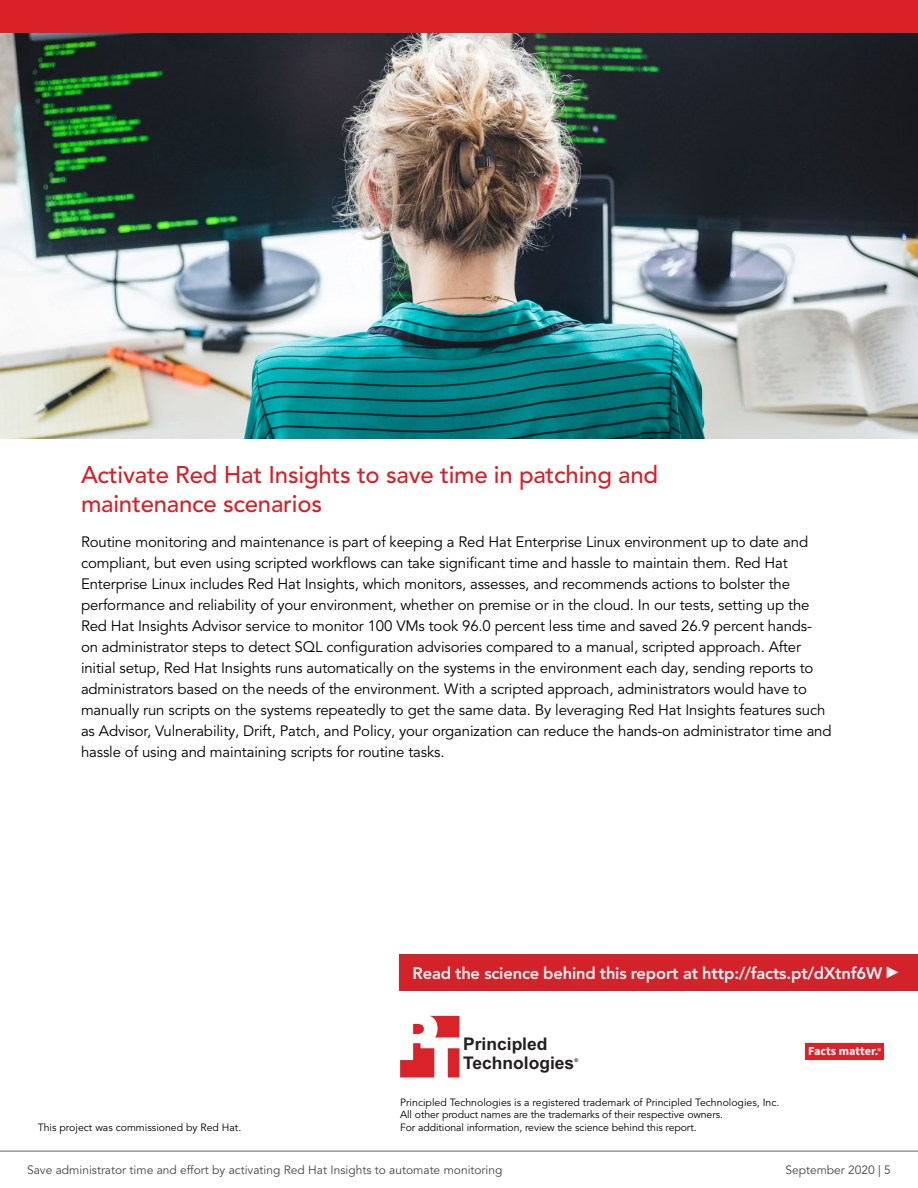
<style>
.page{position:relative;width:918px;height:1188px;background:#fff}
.page>*{position:absolute;margin:0;border:0;box-sizing:border-box;transform-origin:0 0}
.t1{font:500 24px/28.8px "Avenir LT Pro";letter-spacing:-.01em;color:#d2232a}
.t2{font:700 17.4px/18.6px "Arial";color:#231f20}
.t3{font:800 16.5px "Avenir LT Pro";letter-spacing:-.01em;color:#f1f1f2}
.t4{font:15px/21px "Avenir LT Pro";letter-spacing:-.01em;color:#000}
.t5{font:700 12.15px "Source Sans Pro";color:#fff}
.t6{font:12px "Avenir LT Pro";color:#464547}
.t7{font:10.5px/12.6px "Avenir LT Pro";letter-spacing:-.01em;color:#000}
.t8{font:700 5.25px "Arial";color:#231f20}
.s1{color:#f4f7fa}
.s2{font-weight:600;font-size:8.55px}
</style>
<div class="page">
<img style="left:0;top:32px;width:918px;height:406px">
<svg style="left:400px;top:1016px;width:59px;height:62px"></svg>
<div style="left:805px;top:1043px;width:78px;height:17px;background:#da2229"></div>
<div style="left:399px;top:954px;width:519px;height:37px;background:#d2232a"></div>
<svg style="left:887px;top:966px;width:11px;height:12px"></svg>
<hr style="left:0;top:1151px;width:918px;height:1px;background:#616264">
<div style="left:0;top:0;width:918px;height:32px;background:#da2128"></div>
<h1 class="t1" style="left:81px;top:461px;width:579px">Activate Red Hat Insights to save time in patching and maintenance scenarios</h1>
<p class="t4" style="left:81px;top:531px;width:752px">Routine monitoring and maintenance is part of keeping a Red Hat Enterprise Linux environment up to date and compliant, but even using scripted workflows can take significant time and hassle to maintain them. Red Hat Enterprise Linux includes Red Hat Insights, which monitors, assesses, and recommends actions to bolster the performance and reliability of your environment, whether on premise or in the cloud. In our tests, setting up the Red Hat Insights Advisor service to monitor 100 VMs took 96.0 percent less time and saved 26.9 percent hands&shy;on administrator steps to detect SQL configuration advisories compared to a manual, scripted approach. After initial setup, Red Hat Insights runs automatically on the systems in the environment each day, sending reports to administrators based on the needs of the environment. With a scripted approach, administrators would have to manually run scripts on the systems repeatedly to get the same data. By leveraging Red Hat Insights features such as Advisor, Vulnerability, Drift, Patch, and Policy, your organization can reduce the hands-on administrator time and hassle of using and maintaining scripts for routine tasks.</p>
<p class="t3" style="left:413px;top:963px;width:471px">Read the science behind this report at <span class="s1">http://facts.pt/dXtnf6W</span></p>
<p class="t7" style="left:38px;top:1121px;width:205px">This project was commissioned by Red Hat.</p>
<p class="t2" style="left:463px;top:1036px;width:113px">Principled<br>Technologies</p>
<p class="t8" style="left:574px;top:1057px;width:5px">®</p>
<p class="t7" style="left:400px;top:1096px;width:381px">Principled Technologies is a registered trademark of Principled Technologies, Inc.<br>All other product names are the trademarks of their respective owners.<br>For additional information, review the science behind this report.</p>
<p class="t5" style="left:808px;top:1043px;width:74px">Facts matter.<span class="s2">®</span></p>
<p class="t6" style="left:27px;top:1163px;width:477px">Save administrator time and effort by activating Red Hat Insights to automate monitoring</p>
<p class="t6" style="left:785px;top:1163px;width:107px">September 2020 | 5</p>
</div>
